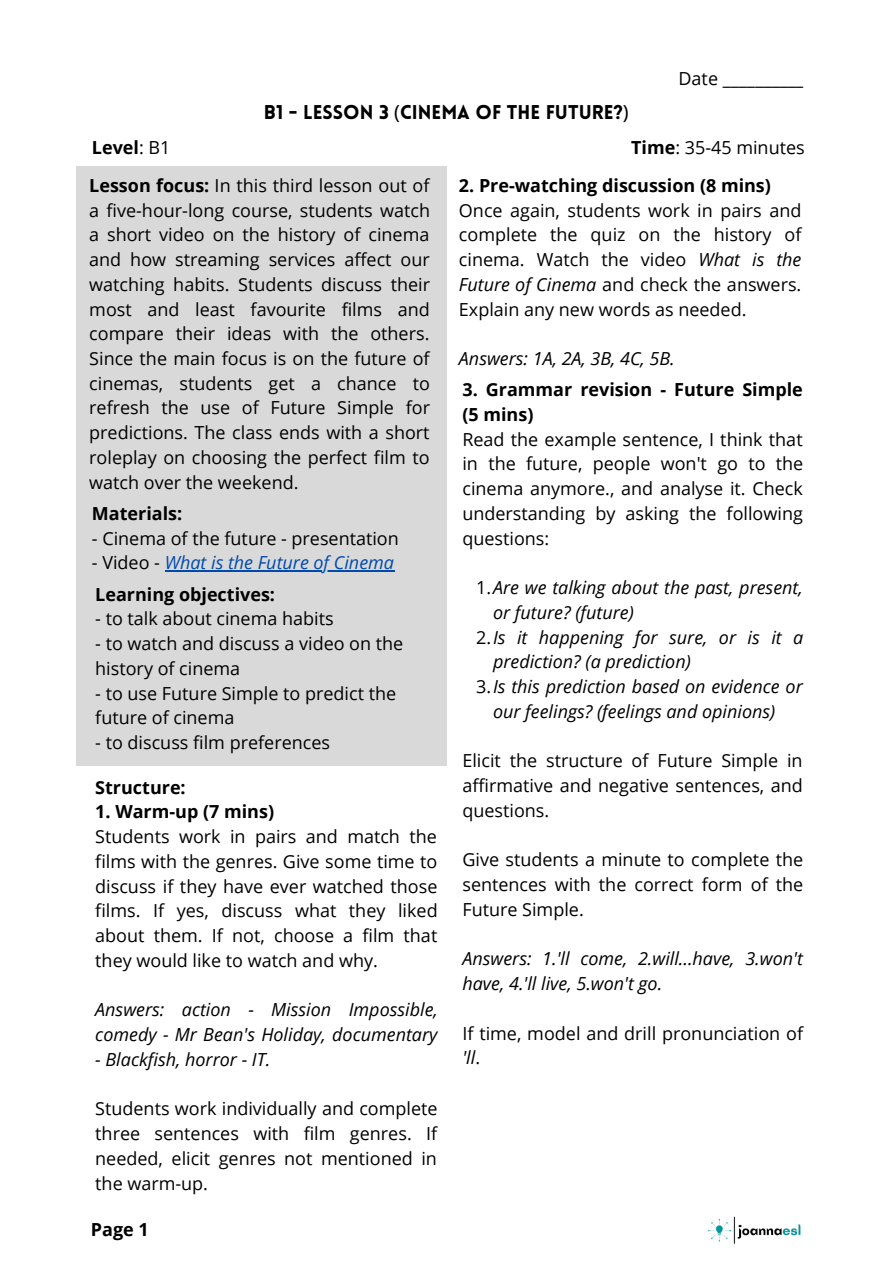
<style>
.page{position:relative;width:893px;height:1264px;background:#fff}
.page>*{position:absolute;margin:0;border:0;box-sizing:border-box;transform-origin:0 0}
.t1{font:900 19.5px "Lovelo";color:#000}
.t2{font:18px/24.8px "Open Sans";color:#000;text-align:justify}
.t3{font:italic 18px/24.8px "Open Sans";color:#000}
.t4{font:700 18px/24.8px "Open Sans";color:#000}
.t5{font:italic 18px/31.2px "Open Sans";color:#004aad}
.s1{font-weight:400}
.s2{font-family:"Noto Sans";font-weight:400}
.s3{font-weight:700}
.s4{font-style:normal;color:#000}
.s5{font-weight:700;font-style:normal;color:#000}
.s6{font-style:italic}
.s7{font-style:normal}
</style>
<div class="page">
<div style="left:76px;top:167px;width:370px;height:599px;background:#d9d9d9"></div>
<img style="left:708px;top:1216px;width:93px;height:28px">
<hr style="left:165px;top:570px;width:229px;height:1px;background:#004aad">
<p class="t4" style="left:92px;top:134px;width:80px">Level<span class="s1">: B1</span></p>
<p class="t1" style="left:264px;top:104px;width:366px">B1 - LESSON 3 <span class="s2">(</span>CINEMA OF THE FUTURE?<span class="s2">)</span></p>
<p class="t2" style="left:678px;top:66px;width:126px">Date __________</p>
<p class="t2" style="left:631px;top:134px;width:175px"><span class="s3">Time</span>: 35-45 minutes</p>
<p class="t2" style="left:89px;top:172px;width:342px"><span class="s3">Lesson focus:</span> In this third lesson out of a five-hour-long course, students watch a short video on the history of cinema and how streaming services affect our watching habits. Students discuss their most and least favourite films and compare their ideas with the others.<br>Since the main focus is on the future of cinemas, students get a chance to refresh the use of Future Simple for predictions. The class ends with a short roleplay on choosing the perfect film to watch over the weekend.</p>
<p class="t4" style="left:92px;top:500px;width:92px">Materials:</p>
<p class="t2" style="left:92px;top:525px;width:308px">- Cinema of the future - presentation</p>
<p class="t5" style="left:92px;top:547px;width:303px"><span class="s4">- Video -</span> What is the Future of Cinema<br><span class="s5">Learning objectives:</span></p>
<p class="t2" style="left:95px;top:606px;width:240px">- to talk about cinema habits</p>
<p class="t2" style="left:95px;top:631px;width:309px">- to watch and discuss a video on the history of cinema</p>
<p class="t2" style="left:95px;top:680px;width:302px">- to use Future Simple to predict the future of cinema</p>
<p class="t2" style="left:95px;top:729px;width:236px">- to discuss film preferences</p>
<p class="t4" style="left:95px;top:774px;width:92px">Structure:</p>
<p class="t4" style="left:95px;top:799px;width:180px">1. Warm-up (7 mins)</p>
<p class="t2" style="left:95px;top:823px;width:344px">Students work in pairs and match the films with the genres. Give some time to discuss if they have ever watched those films. If yes, discuss what they liked about them. If not, choose a film that they would like to watch and why.</p>
<p class="t3" style="left:95px;top:997px;width:344px">Answers: action - Mission Impossible, comedy - Mr Bean's Holiday, documentary</p>
<p class="t3" style="left:95px;top:1046px;width:176px">- Blackfish, horror - IT.</p>
<p class="t2" style="left:95px;top:1095px;width:344px">Students work individually and complete three sentences with film genres. If needed, elicit genres not mentioned in the warm-up.</p>
<p class="t4" style="left:91px;top:1216px;width:59px">Page 1</p>
<p class="t4" style="left:459px;top:172px;width:313px">2. Pre-watching discussion (8 mins)</p>
<p class="t2" style="left:459px;top:197px;width:344px">Once again, students work in pairs and complete the quiz on the history of cinema. Watch the video <span class="s6">What is the Future of Cinema</span> and check the answers.<br>Explain any new words as needed.</p>
<p class="t3" style="left:459px;top:345px;width:217px">Answers: 1A, 2A, 3B, 4C, 5B.</p>
<p class="t4" style="left:462px;top:377px;width:342px">3. Grammar revision - Future Simple (5 mins)</p>
<p class="t2" style="left:462px;top:426px;width:342px">Read the example sentence, I think that in the future, people won't go to the cinema anymore., and analyse it. Check understanding by asking the following questions:</p>
<p class="t3" style="left:476px;top:575px;width:328px"><span class="s7">1.</span>Are we talking about the past, present,</p>
<p class="t3" style="left:493px;top:599px;width:142px">or future? (future)</p>
<p class="t3" style="left:476px;top:624px;width:328px"><span class="s7">2.</span>Is it happening for sure, or is it a</p>
<p class="t3" style="left:493px;top:649px;width:199px">prediction? (a prediction)</p>
<p class="t3" style="left:476px;top:673px;width:328px"><span class="s7">3.</span>Is this prediction based on evidence or</p>
<p class="t3" style="left:493px;top:698px;width:284px">our feelings? (feelings and opinions)</p>
<p class="t2" style="left:462px;top:748px;width:342px">Elicit the structure of Future Simple in affirmative and negative sentences, and questions.</p>
<p class="t2" style="left:462px;top:847px;width:342px">Give students a minute to complete the sentences with the correct form of the Future Simple.</p>
<p class="t3" style="left:462px;top:945px;width:342px">Answers: 1.'ll come, 2.will...have, 3.won't have, 4.'ll live, 5.won't go.</p>
<p class="t2" style="left:462px;top:1020px;width:342px">If time, model and drill pronunciation of <span class="s6">'ll</span>.</p>
</div>
